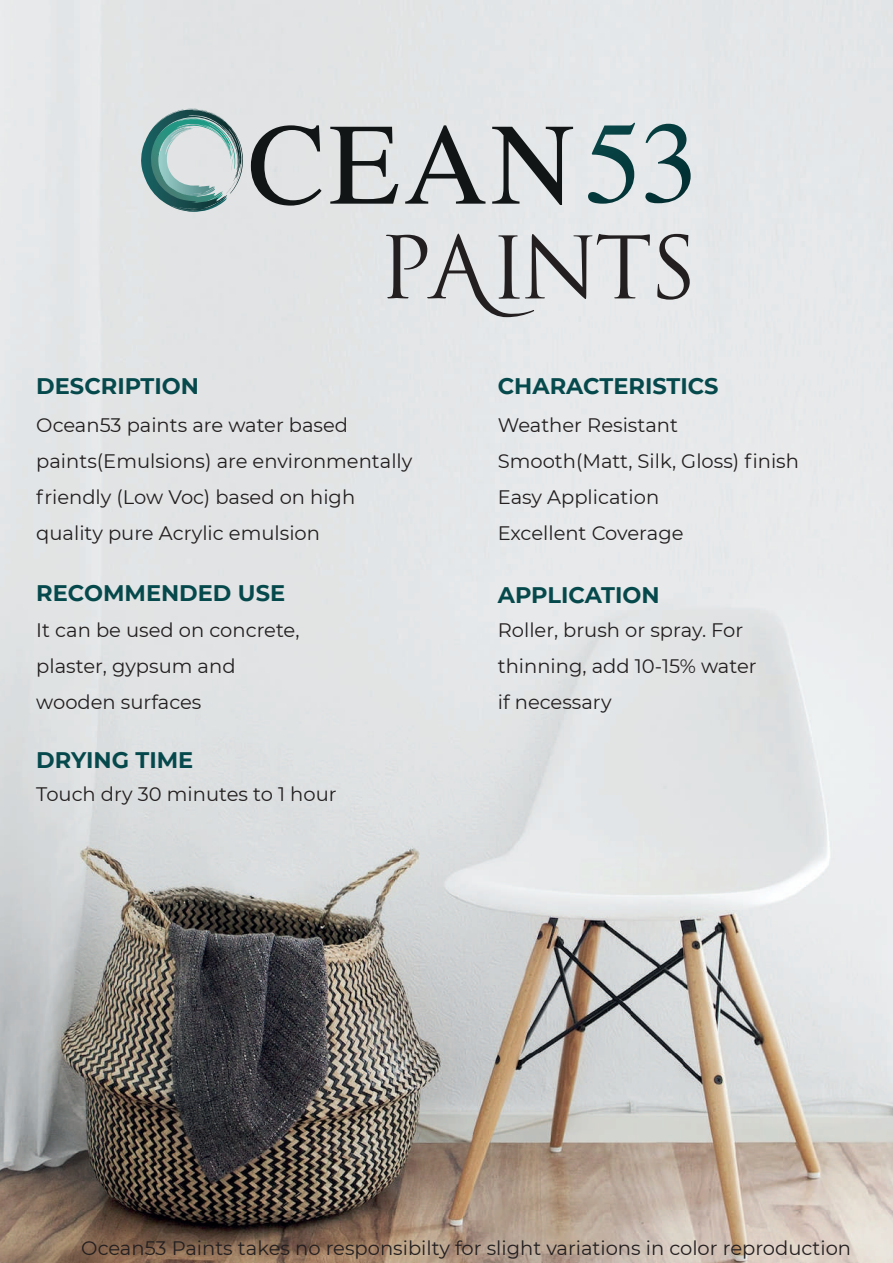
<style>
.page{position:relative;width:893px;height:1263px;background:#fff}
.page>*{position:absolute;margin:0;border:0;box-sizing:border-box;transform-origin:0 0}
.t1{font:116.25px "Times";color:#121516}
.t2{font:92.85px "Capitalis";color:#231f20}
.t3{font:700 22.5px "Montserrat";color:#06494c}
.t4{font:19.5px/36px "Montserrat";color:#231f20}
</style>
<div class="page">
<img style="left:0;top:0;width:893px;height:1263px">
<svg style="left:140px;top:108px;width:99px;height:104px;background:#9bb7b6"></svg>
<svg style="left:588px;top:123px;width:47px;height:81px;background:#9eb2b3"></svg>
<svg style="left:645px;top:124px;width:46px;height:79px;background:#a3b3b5"></svg>
<h1 class="t1" style="left:248px;top:56px;width:328px">CEAN</h1>
<h2 class="t2" style="left:384px;top:209px;width:312px">PAINTS</h2>
<p class="t3" style="left:36px;top:370px;width:164px">DESCRIPTION</p>
<p class="t3" style="left:498px;top:370px;width:222px">CHARACTERISTICS</p>
<p class="t4" style="left:36px;top:407px;width:378px">Ocean53 paints are water based paints(Emulsions) are environmentally friendly (Low Voc) based on high quality pure Acrylic emulsion</p>
<p class="t4" style="left:498px;top:407px;width:303px">Weather Resistant<br>Smooth(Matt, Silk, Gloss) finish<br>Easy Application<br>Excellent Coverage</p>
<p class="t3" style="left:36px;top:577px;width:250px">RECOMMENDED USE</p>
<p class="t3" style="left:498px;top:579px;width:163px">APPLICATION</p>
<p class="t4" style="left:36px;top:611px;width:265px">It can be used on concrete, plaster, gypsum and wooden surfaces</p>
<p class="t4" style="left:498px;top:611px;width:260px">Roller, brush or spray. For thinning, add 10-15% water if necessary</p>
<p class="t3" style="left:36px;top:743px;width:159px">DRYING TIME</p>
<p class="t4" style="left:36px;top:775px;width:302px">Touch dry 30 minutes to 1 hour</p>
<p class="t4" style="left:81px;top:1229px;width:771px">Ocean53 Paints takes no responsibilty for slight variations in color reproduction</p>
</div>
